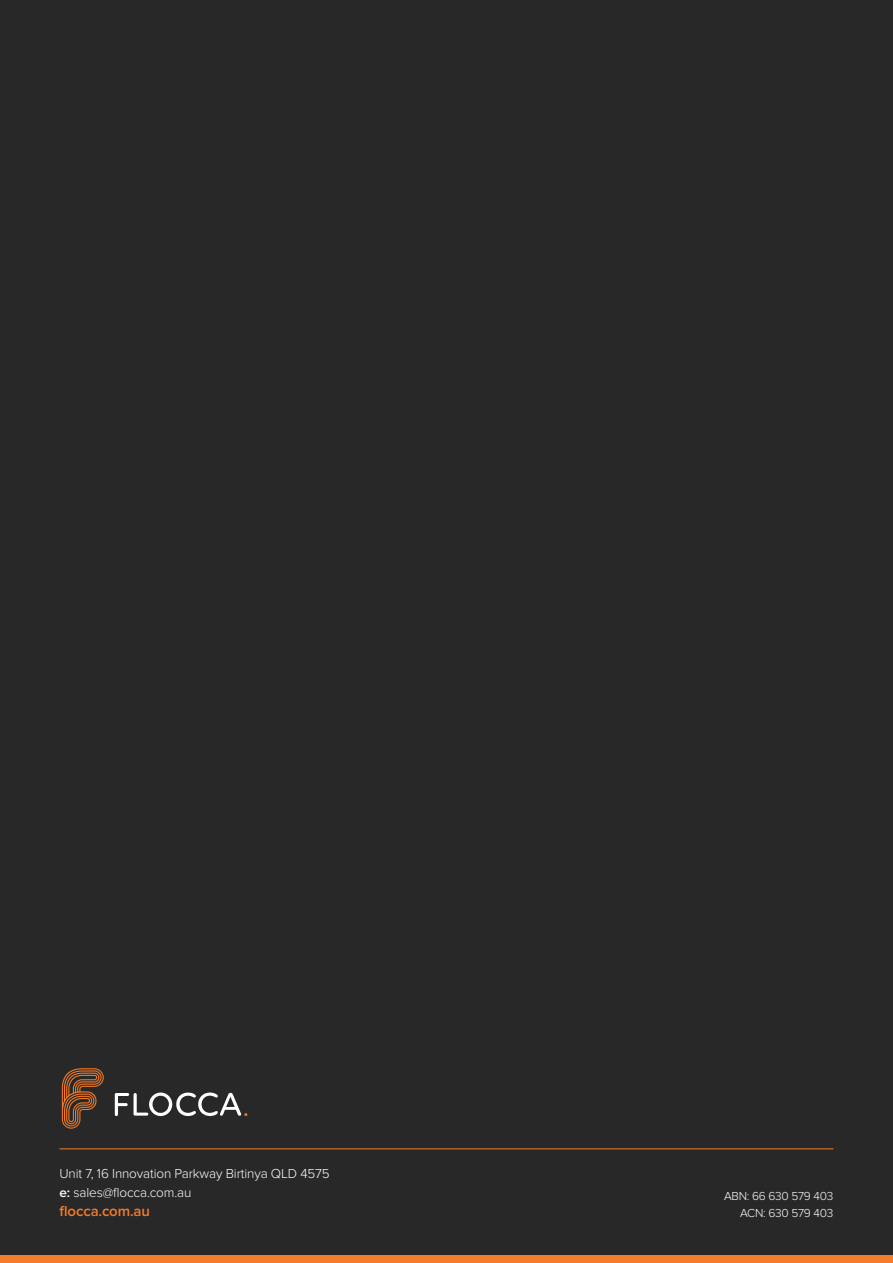
<style>
.page{position:relative;width:893px;height:1263px;background:#292829}
.page>*{position:absolute;margin:0;border:0;box-sizing:border-box;transform-origin:0 0}
.t1{font:600 15px "Proxima Nova";letter-spacing:-.01em;color:#f47b29}
.t2{font:300 13.5px/18.8px "Proxima Nova";letter-spacing:-.01em;color:#fff}
.t3{font:300 12px/17.2px "Proxima Nova";letter-spacing:-.02em;color:#fff;text-align:right}
.s1{font-weight:600}
</style>
<div class="page">
<hr style="left:60px;top:1148px;width:773px;height:1px;background:#f47b29">
<svg style="left:115px;top:1092px;width:132px;height:24px"></svg>
<svg style="left:62px;top:1068px;width:42px;height:60px"></svg>
<div style="left:0;top:1255px;width:893px;height:8px;background:#f47b29"></div>
<p class="t2" style="left:60px;top:1164px;width:272px">Unit 7, 16 Innovation Parkway Birtinya QLD 4575 <span class="s1">e:</span> sales@flocca.com.au</p>
<p class="t1" style="left:60px;top:1202px;width:92px">flocca.com.au</p>
<p class="t3" style="left:724px;top:1187px;width:111px">ABN: 66 630 579 403<br>ACN: 630 579 403</p>
</div>
